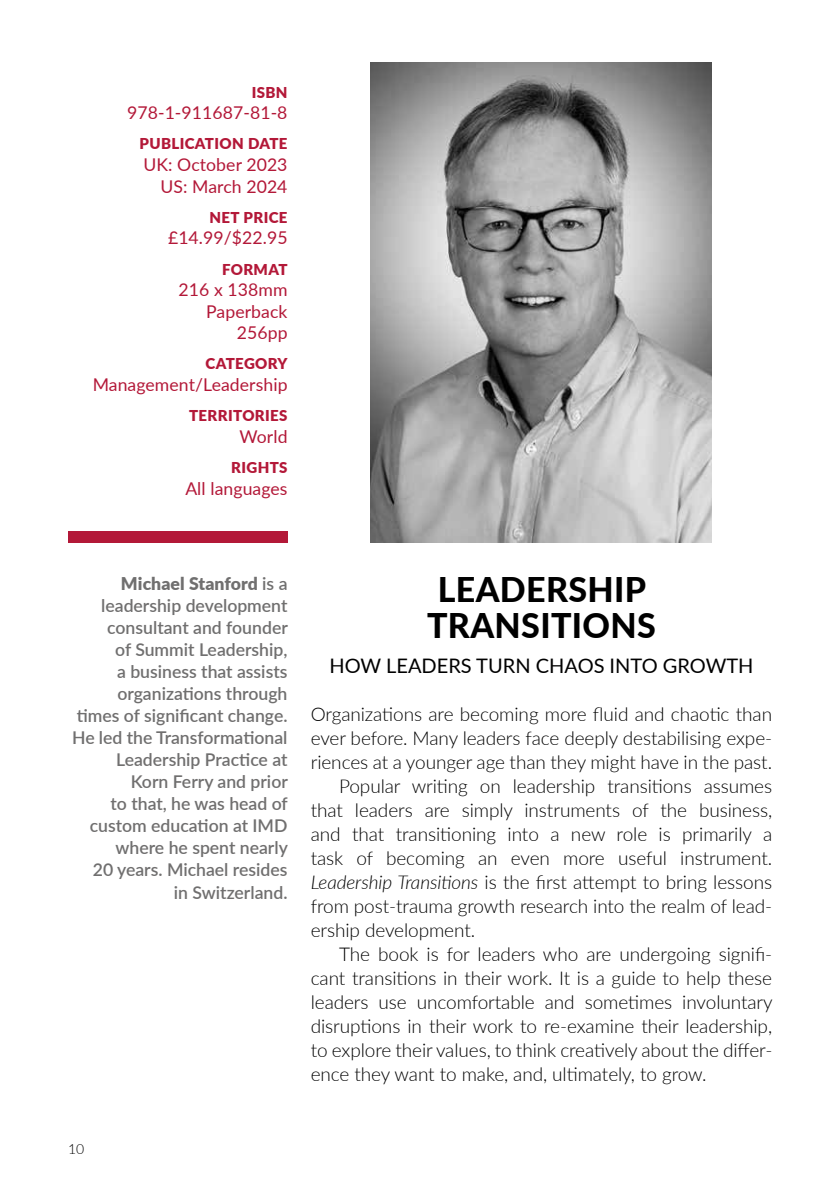
<style>
.page{position:relative;width:840px;height:1191px;background:#fff}
.page>*{position:absolute;margin:0;border:0;box-sizing:border-box;transform-origin:0 0}
.t1{font:800 34px/36px "Lato";letter-spacing:.01em;color:#000;text-align:center}
.t2{font:20px "Lato";color:#000}
.t3{font:300 19px "Lato";letter-spacing:-.005em;color:#000}
.t4{font:600 17.6px/22px "Lato";color:#706f6f;text-align:right}
.t5{font:17.6px/21.6px "Lato";letter-spacing:.005em;color:#b31838;text-align:right}
.t6{font:900 15px "Lato";letter-spacing:.025em;color:#b31838}
.t7{font:300 14px "Lato";color:#000}
.s1{font-weight:900}
.s2{font-style:italic}
</style>
<div class="page">
<div style="left:68px;top:531px;width:219px;height:11px;background:#b31838"></div>
<img style="left:370px;top:62px;width:340px;height:480px">
<p class="t6" style="left:251px;top:81px;width:37px">ISBN</p>
<p class="t5" style="left:127px;top:101px;width:162px">978-1-911687-81-8</p>
<p class="t6" style="left:139px;top:133px;width:149px">PUBLICATION DATE</p>
<p class="t5" style="left:143px;top:153px;width:145px">UK: October 2023<br>US: March 2024</p>
<p class="t6" style="left:209px;top:206px;width:79px">NET PRICE</p>
<p class="t5" style="left:168px;top:226px;width:121px">£14.99/$22.95</p>
<p class="t6" style="left:222px;top:258px;width:67px">FORMAT</p>
<p class="t5" style="left:178px;top:278px;width:110px">216 x 138mm<br>Paperback<br>256pp</p>
<p class="t6" style="left:205px;top:353px;width:83px">CATEGORY</p>
<p class="t5" style="left:93px;top:373px;width:196px">Management/Leadership</p>
<p class="t6" style="left:189px;top:404px;width:100px">TERRITORIES</p>
<p class="t5" style="left:239px;top:425px;width:49px">World</p>
<p class="t6" style="left:231px;top:456px;width:58px">RIGHTS</p>
<p class="t5" style="left:185px;top:476px;width:104px">All languages</p>
<p class="t4" style="left:72px;top:572px;width:217px"><span class="s1">Michael Stanford</span> is a leadership development consultant and founder<br>of Summit Leadership,<br>a business that assists organizations through times of significant change.<br>He led the Transformational<br>Leadership Practice at<br>Korn Ferry and prior<br>to that, he was head of custom education at IMD where he spent nearly<br>20 years. Michael resides<br>in Switzerland.</p>
<h1 class="t1" style="left:427px;top:570px;width:230px">LEADERSHIP<br>TRANSITIONS</h1>
<p class="t2" style="left:329px;top:652px;width:425px">HOW LEADERS TURN CHAOS INTO GROWTH</p>
<p class="t3" style="left:310px;top:700px;width:462px">Organizations are becoming more fluid and chaotic than</p>
<p class="t3" style="left:310px;top:724px;width:462px">ever before. Many leaders face deeply destabilising expe-</p>
<p class="t3" style="left:310px;top:748px;width:462px">riences at a younger age than they might have in the past.</p>
<p class="t3" style="left:339px;top:772px;width:434px">Popular writing on leadership transitions assumes</p>
<p class="t3" style="left:310px;top:796px;width:462px">that leaders are simply instruments of the business,</p>
<p class="t3" style="left:310px;top:820px;width:462px">and that transitioning into a new role is primarily a</p>
<p class="t3" style="left:310px;top:844px;width:462px">task of becoming an even more useful instrument.</p>
<p class="t3" style="left:310px;top:868px;width:462px"><span class="s2">Leadership Transitions</span> is the first attempt to bring lessons</p>
<p class="t3" style="left:310px;top:892px;width:462px">from post-trauma growth research into the realm of lead-</p>
<p class="t3" style="left:310px;top:916px;width:166px">ership development.</p>
<p class="t3" style="left:339px;top:940px;width:434px">The book is for leaders who are undergoing signifi-</p>
<p class="t3" style="left:310px;top:964px;width:462px">cant transitions in their work. It is a guide to help these</p>
<p class="t3" style="left:310px;top:988px;width:463px">leaders use uncomfortable and sometimes involuntary</p>
<p class="t3" style="left:310px;top:1012px;width:462px">disruptions in their work to re-examine their leadership,</p>
<p class="t3" style="left:310px;top:1036px;width:463px">to explore their values, to think creatively about the differ-</p>
<p class="t3" style="left:310px;top:1060px;width:397px">ence they want to make, and, ultimately, to grow.</p>
<p class="t7" style="left:68px;top:1139px;width:18px">10</p>
</div>
